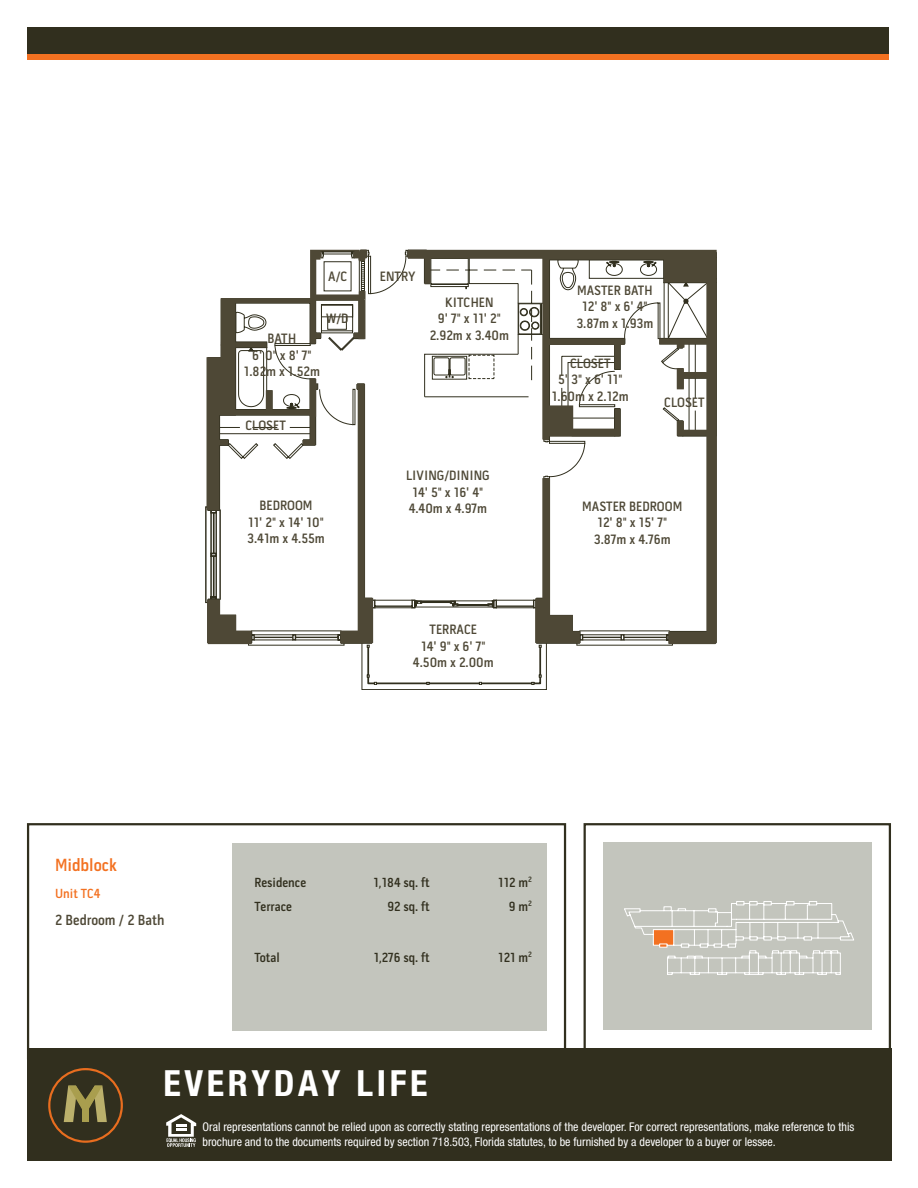
<style>
.page{position:relative;width:918px;height:1188px;background:#fff}
.page>*{position:absolute;margin:0;border:0;box-sizing:border-box;transform-origin:0 0}
.t1{font:700 condensed 36.15px "Helvetica Neue LT Std";letter-spacing:.1em;color:#fff}
.t2{font:600 18px "Pill Gothic 300 mg";color:#f37121}
.t3{font:600 15px "Pill Gothic 300 mg";color:#4e4836}
.t4{font:600 13.8px/16.6px "Pill Gothic 300 mg";color:#4e4836;text-align:center}
.t5{font:600 13.5px "Pill Gothic 300 mg";color:#312f1e}
.t6{font:600 13.5px "Pill Gothic 300 mg";color:#f37121}
.t7{font:condensed 12px/14.4px "Helvetica Neue LT Std";color:#fff}
</style>
<div class="page">
<div style="left:27px;top:27px;width:862px;height:27px;background:#312f1e"></div>
<div style="left:27px;top:54px;width:862px;height:6px;background:#f37121"></div>
<div style="left:27px;top:1048px;width:864px;height:113px;background:#312f1e"></div>
<svg style="left:166px;top:1114px;width:30px;height:33px"></svg>
<div style="left:27px;top:823px;width:539px;height:236px;border:2px solid #312f1e"></div>
<div style="left:584px;top:823px;width:307px;height:236px;border:2px solid #312f1e"></div>
<div style="left:603px;top:843px;width:268px;height:187px;background:#c3c5bd"></div>
<div style="left:232px;top:843px;width:314px;height:187px;background:#c3c5bd"></div>
<svg style="left:48px;top:1068px;width:75px;height:75px"></svg>
<div style="left:362px;top:643px;width:185px;height:47px;border:1px solid #312f1e"></div>
<svg style="left:328px;top:644px;width:214px;height:41px"></svg>
<svg style="left:207px;top:250px;width:510px;height:394px"></svg>
<svg style="left:219px;top:250px;width:490px;height:196px"></svg>
<svg style="left:624px;top:901px;width:230px;height:74px"></svg>
<p class="t4" style="left:328px;top:269px;width:21px">A/C</p>
<p class="t4" style="left:326px;top:311px;width:24px">W/D</p>
<p class="t4" style="left:244px;top:331px;width:78px">BATH<br>6' 0" x 8' 7"<br>1.82m x 1.52m</p>
<p class="t4" style="left:245px;top:419px;width:42px">CLOSET</p>
<p class="t4" style="left:380px;top:269px;width:37px">ENTRY</p>
<p class="t4" style="left:430px;top:295px;width:81px">KITCHEN<br>9' 7" x 11' 2"<br>2.92m x 3.40m</p>
<p class="t4" style="left:576px;top:283px;width:79px">MASTER BATH<br>12' 8" x 6' 4"<br>3.87m x 1.93m</p>
<p class="t4" style="left:552px;top:356px;width:78px">CLOSET<br>5' 3" x 6' 11"<br>1.60m x 2.12m</p>
<p class="t4" style="left:664px;top:395px;width:42px">CLOSET</p>
<p class="t4" style="left:406px;top:468px;width:85px">LIVING/DINING<br>14' 5" x 16' 4"</p>
<h2 class="t2" style="left:55px;top:857px;width:63px">Midblock</h2>
<p class="t6" style="left:55px;top:888px;width:47px">Unit TC4</p>
<p class="t3" style="left:55px;top:914px;width:111px">2 Bedroom / 2 Bath</p>
<p class="t4" style="left:259px;top:498px;width:55px">BEDROOM</p>
<p class="t4" style="left:409px;top:502px;width:80px">4.40m x 4.97m</p>
<p class="t4" style="left:247px;top:515px;width:79px;text-align:left">11' 2" x 14' 10"<br>3.41m x 4.55m</p>
<p class="t4" style="left:413px;top:622px;width:82px">TERRACE<br>14' 9" x 6' 7"<br>4.50m x 2.00m</p>
<p class="t4" style="left:582px;top:499px;width:102px">MASTER BEDROOM<br>12' 8" x 15' 7"<br>3.87m x 4.76m</p>
<p class="t5" style="left:254px;top:877px;width:53px">Residence</p>
<p class="t5" style="left:373px;top:877px;width:58px">1,184 sq. ft</p>
<p class="t5" style="left:498px;top:877px;width:35px">112 m<sup>2</sup></p>
<p class="t5" style="left:254px;top:901px;width:39px">Terrace</p>
<p class="t5" style="left:387px;top:901px;width:44px">92 sq. ft</p>
<p class="t5" style="left:509px;top:901px;width:25px">9 m<sup>2</sup></p>
<p class="t5" style="left:254px;top:952px;width:27px">Total</p>
<p class="t5" style="left:374px;top:952px;width:58px">1,276 sq. ft</p>
<p class="t5" style="left:498px;top:952px;width:35px">121 m<sup>2</sup></p>
<h1 class="t1" style="left:163px;top:1062px;width:266px">EVERYDAY LIFE</h1>
<p class="t7" style="left:203px;top:1120px;width:653px">Oral representations cannot be relied upon as correctly stating representations of the developer. For correct representations, make reference to this brochure and to the documents required by section 718.503, Florida statutes, to be furnished by a developer to a buyer or lessee.</p>
</div>
